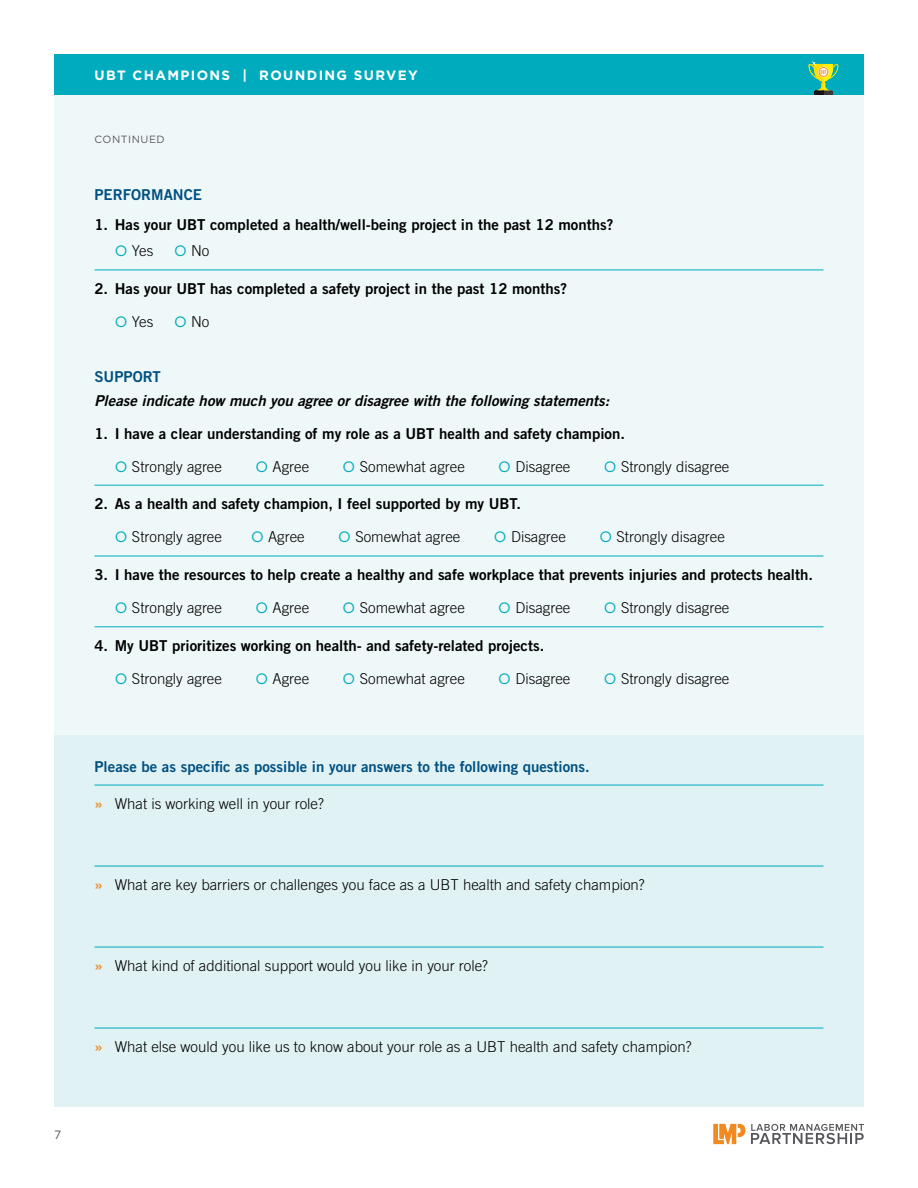
<style>
.page{position:relative;width:918px;height:1188px;background:#fff}
.page>*{position:absolute;margin:0;border:0;box-sizing:border-box;transform-origin:0 0}
.t1{font:300 15px "Trade Gothic LT Std";color:#000}
.t2{font:15px "Trade Gothic LT Std Bd 2";color:#000}
.t3{font:15px "Trade Gothic LT Std Bd 2";color:#005081}
.t4{font:15px "Trade Gothic LT Std Bd 2 Obl";color:#000}
.t5{font:700 13.5px "Gotham";letter-spacing:.1em;color:#fff}
.t6{font:12px "Gotham";color:#5a5a5c}
.t7{font:10.5px "Gotham";letter-spacing:.05em;color:#5a5a5c}
.t8{font:5.25px "League Gothic";color:#f18a21}
.s1{font-family:"Gotham";font-weight:400;color:#00abbd}
.s2{font-family:"Trade Gothic LT Std Bd 2";font-weight:400;color:#f18a21}
</style>
<div class="page">
<svg style="left:751px;top:1124px;width:113px;height:20px"></svg>
<svg style="left:713px;top:1124px;width:32px;height:20px"></svg>
<div style="left:54px;top:54px;width:810px;height:1053px;background:#eff8f9"></div>
<div style="left:54px;top:736px;width:810px;height:371px;background:#e0f2f4"></div>
<hr style="left:94px;top:785px;width:730px;height:1px;background:#00abbd">
<hr style="left:94px;top:866px;width:730px;height:1px;background:#00abbd">
<hr style="left:94px;top:947px;width:730px;height:1px;background:#00abbd">
<hr style="left:94px;top:1028px;width:730px;height:1px;background:#00abbd">
<hr style="left:94px;top:270px;width:730px;height:1px;background:#00abbd">
<hr style="left:94px;top:485px;width:730px;height:1px;background:#00abbd">
<hr style="left:94px;top:556px;width:730px;height:1px;background:#00abbd">
<hr style="left:94px;top:627px;width:730px;height:1px;background:#00abbd">
<div style="left:54px;top:54px;width:810px;height:40px;background:#00abbd"></div>
<svg style="left:808px;top:61px;width:31px;height:33px"></svg>
<div style="left:818px;top:67px;width:11px;height:10px;background:#fff;border-radius:50%"></div>
<div style="left:819px;top:67px;width:9px;height:10px;border:1px solid #f18a21;border-radius:50%"></div>
<p class="t6" style="left:54px;top:1127px;width:9px">7</p>
<p class="t5" style="left:94px;top:66px;width:325px">UBT CHAMPIONS | ROUNDING SURVEY</p>
<p class="t8" style="left:821px;top:69px;width:7px">UBT</p>
<p class="t7" style="left:94px;top:133px;width:72px">CONTINUED</p>
<p class="t3" style="left:94px;top:185px;width:109px">PERFORMANCE</p>
<p class="t2" style="left:94px;top:216px;width:520px">1. Has your UBT completed a health/well-being project in the past 12 months?</p>
<p class="t1" style="left:115px;top:242px;width:40px"><span class="s1">O</span> Yes</p>
<p class="t1" style="left:174px;top:242px;width:37px"><span class="s1">O</span> No</p>
<p class="t2" style="left:94px;top:280px;width:474px">2. Has your UBT has completed a safety project in the past 12 months?</p>
<p class="t1" style="left:115px;top:313px;width:40px"><span class="s1">O</span> Yes</p>
<p class="t1" style="left:174px;top:313px;width:37px"><span class="s1">O</span> No</p>
<p class="t3" style="left:94px;top:367px;width:68px">SUPPORT</p>
<p class="t4" style="left:94px;top:391px;width:516px">Please indicate how much you agree or disagree with the following statements:</p>
<p class="t2" style="left:94px;top:424px;width:532px">1. I have a clear understanding of my role as a UBT health and safety champion.</p>
<p class="t1" style="left:115px;top:457px;width:109px"><span class="s1">O</span> Strongly agree</p>
<p class="t1" style="left:255px;top:457px;width:55px"><span class="s1">O</span> Agree</p>
<p class="t1" style="left:343px;top:457px;width:124px"><span class="s1">O</span> Somewhat agree</p>
<p class="t1" style="left:498px;top:457px;width:74px"><span class="s1">O</span> Disagree</p>
<p class="t1" style="left:604px;top:457px;width:127px"><span class="s1">O</span> Strongly disagree</p>
<p class="t2" style="left:94px;top:495px;width:428px">2. As a health and safety champion, I feel supported by my UBT.</p>
<p class="t1" style="left:115px;top:528px;width:109px"><span class="s1">O</span> Strongly agree</p>
<p class="t1" style="left:251px;top:528px;width:55px"><span class="s1">O</span> Agree</p>
<p class="t1" style="left:338px;top:528px;width:124px"><span class="s1">O</span> Somewhat agree</p>
<p class="t1" style="left:494px;top:528px;width:74px"><span class="s1">O</span> Disagree</p>
<p class="t1" style="left:599px;top:528px;width:127px"><span class="s1">O</span> Strongly disagree</p>
<p class="t2" style="left:94px;top:566px;width:720px">3. I have the resources to help create a healthy and safe workplace that prevents injuries and protects health.</p>
<p class="t1" style="left:115px;top:599px;width:109px"><span class="s1">O</span> Strongly agree</p>
<p class="t1" style="left:255px;top:599px;width:55px"><span class="s1">O</span> Agree</p>
<p class="t1" style="left:343px;top:599px;width:124px"><span class="s1">O</span> Somewhat agree</p>
<p class="t1" style="left:498px;top:599px;width:74px"><span class="s1">O</span> Disagree</p>
<p class="t1" style="left:604px;top:599px;width:127px"><span class="s1">O</span> Strongly disagree</p>
<p class="t2" style="left:94px;top:636px;width:451px">4. My UBT prioritizes working on health- and safety-related projects.</p>
<p class="t1" style="left:115px;top:670px;width:109px"><span class="s1">O</span> Strongly agree</p>
<p class="t1" style="left:255px;top:670px;width:55px"><span class="s1">O</span> Agree</p>
<p class="t1" style="left:343px;top:670px;width:124px"><span class="s1">O</span> Somewhat agree</p>
<p class="t1" style="left:498px;top:670px;width:74px"><span class="s1">O</span> Disagree</p>
<p class="t1" style="left:604px;top:670px;width:127px"><span class="s1">O</span> Strongly disagree</p>
<p class="t3" style="left:94px;top:757px;width:497px">Please be as specific as possible in your answers to the following questions.</p>
<p class="t1" style="left:94px;top:795px;width:231px"><span class="s2">»</span> What is working well in your role?</p>
<p class="t1" style="left:94px;top:876px;width:552px"><span class="s2">»</span> What are key barriers or challenges you face as a UBT health and safety champion?</p>
<p class="t1" style="left:94px;top:957px;width:395px"><span class="s2">»</span> What kind of additional support would you like in your role?</p>
<p class="t1" style="left:94px;top:1038px;width:599px"><span class="s2">»</span> What else would you like us to know about your role as a UBT health and safety champion?</p>
</div>
